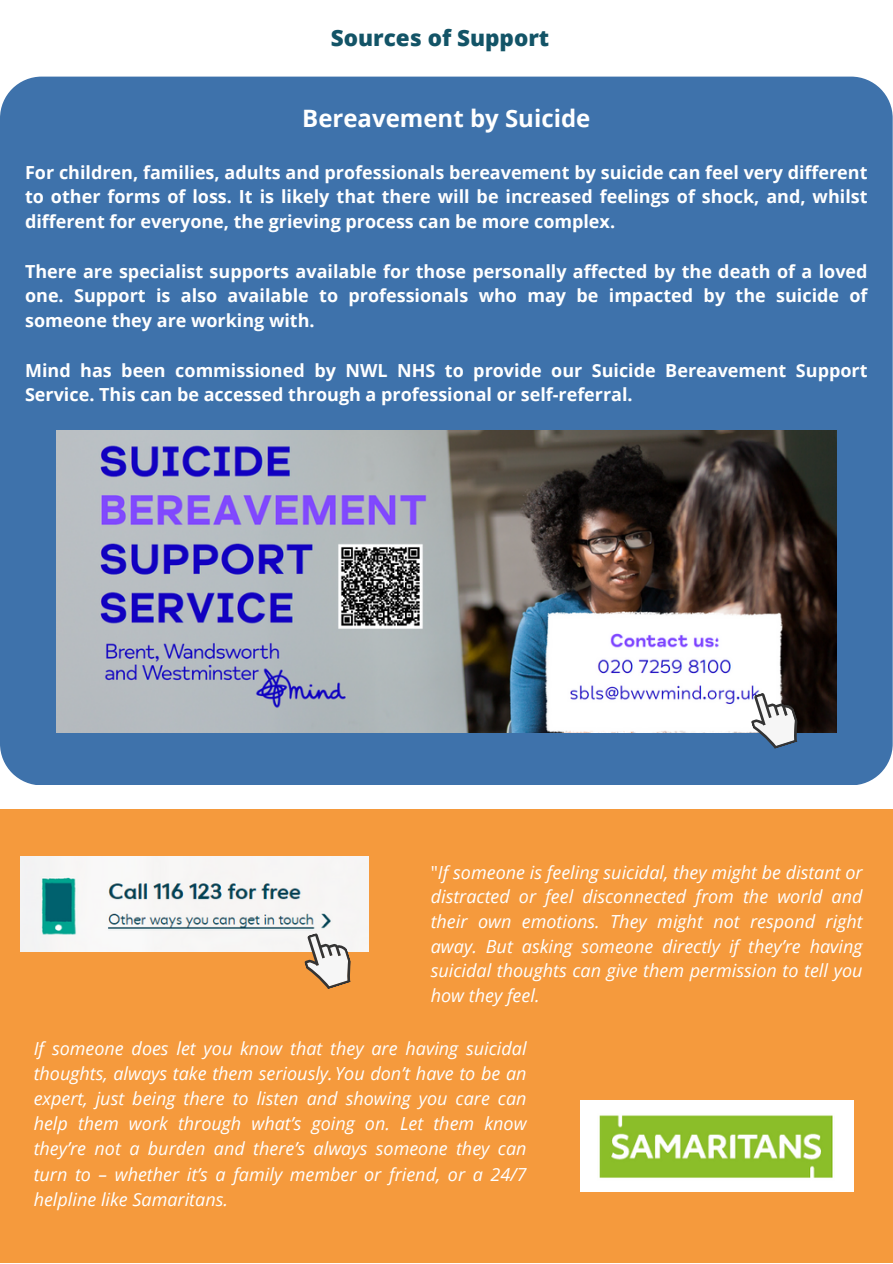
<style>
.page{position:relative;width:893px;height:1264px;background:#fff}
.page>*{position:absolute;margin:0;border:0;box-sizing:border-box;transform-origin:0 0}
.t1{font:700 24px "Open Sans";color:#fff}
.t2{font:800 22.5px "Open Sans";color:#135467}
.t3{font:italic 18px/25px "Open Sans";color:#fff;text-align:justify}
.t4{font:700 18px/24.8px "Open Sans";color:#fff;text-align:justify}
.s1{font-style:normal}
</style>
<div class="page">
<div style="left:0;top:77px;width:892px;height:708px;background:#3e72ab"></div>
<img style="left:57px;top:431px;width:779px;height:301px">
<svg style="left:743px;top:685px;width:60px;height:68px"></svg>
<div style="left:0;top:809px;width:892px;height:453px;background:#f59a3d"></div>
<img style="left:20px;top:856px;width:349px;height:95px">
<img style="left:580px;top:1100px;width:273px;height:91px">
<svg style="left:297px;top:925px;width:60px;height:64px"></svg>
<p class="t2" style="left:331px;top:22px;width:220px">Sources of Support</p>
<p class="t1" style="left:302px;top:101px;width:289px">Bereavement by Suicide</p>
<p class="t4" style="left:25px;top:159px;width:844px">For children, families, adults and professionals bereavement by suicide can feel very different to other forms of loss. It is likely that there will be increased feelings of shock, and, whilst different for everyone, the grieving process can be more complex.</p>
<p class="t4" style="left:25px;top:258px;width:844px">There are specialist supports available for those personally affected by the death of a loved one. Support is also available to professionals who may be impacted by the suicide of someone they are working with.</p>
<p class="t4" style="left:25px;top:357px;width:843px">Mind has been commissioned by NWL NHS to provide our Suicide Bereavement Support<br>Service. This can be accessed through a professional or self-referral.</p>
<p class="t3" style="left:430px;top:859px;width:433px;line-height:24.6px"><span class="s1">"</span>If someone is feeling suicidal, they might be distant or distracted or feel disconnected from the world and their own emotions. They might not respond right away. But asking someone directly if they’re having suicidal thoughts can give them permission to tell you how they feel.</p>
<p class="t3" style="left:34px;top:1035px;width:494px">If someone does let you know that they are having suicidal thoughts, always take them seriously. You don’t have to be an expert, just being there to listen and showing you care can help them work through what’s going on. Let them know they’re not a burden and there’s always someone they can turn to – whether it’s a family member or friend, or a 24/7 helpline like Samaritans.</p>
</div>
